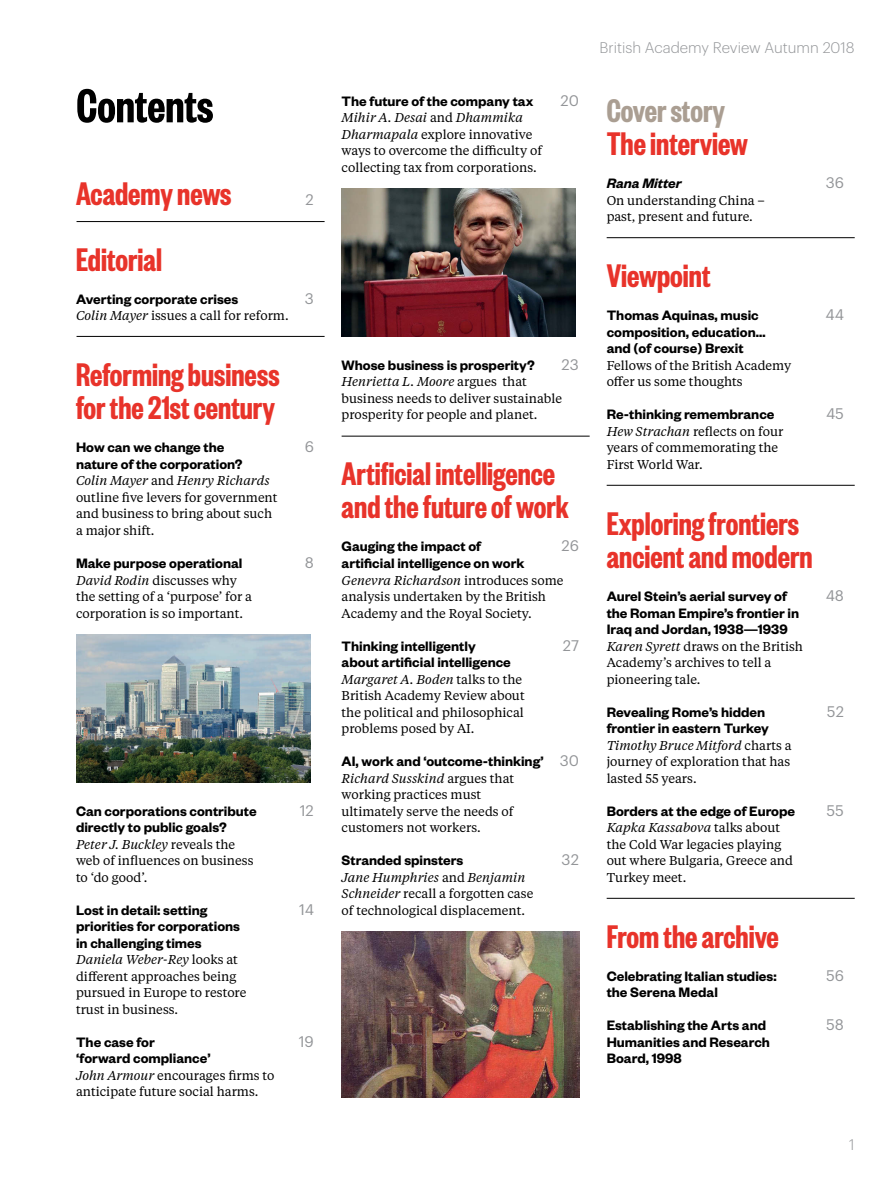
<style>
.page{position:relative;width:893px;height:1191px;background:#fff}
.page>*{position:absolute;margin:0;border:0;box-sizing:border-box;transform-origin:0 0}
.t1{font:600 condensed 52.5px "Founders Grotesk X";color:#000}
.t2{font:600 condensed 36px/33px "Founders Grotesk X";color:#e8332a}
.t3{font:600 condensed 36px "Founders Grotesk X";color:#aa9e92}
.t4{font:600 15px/16.5px "Founders Grotesk";color:#000}
.t5{font:15px "Graphik";color:#939598}
.t6{font:300 15px "Graphik";color:#939598}
.t7{font:italic 600 15px "Founders Grotesk";color:#000}
.t8{font:12.75px/16.5px "Tiempos Text";color:#000}
.s1{font-style:italic}
</style>
<div class="page">
<hr style="left:77px;top:221px;width:248px;height:1px;background:#000">
<hr style="left:607px;top:485px;width:248px;height:1px;background:#000">
<hr style="left:607px;top:898px;width:248px;height:1px;background:#000">
<img style="left:77px;top:634px;width:233px;height:148px">
<img style="left:342px;top:188px;width:233px;height:149px">
<img style="left:342px;top:931px;width:237px;height:166px">
<hr style="left:342px;top:436px;width:248px;height:1px;background:#000">
<hr style="left:607px;top:237px;width:248px;height:1px;background:#000">
<hr style="left:77px;top:336px;width:248px;height:1px;background:#000">
<h1 class="t1" style="left:77px;top:74px;width:138px">Contents</h1>
<h2 class="t2" style="left:76px;top:159px;width:157px;line-height:66px">Academy news<br>Editorial</h2>
<p class="t4" style="left:76px;top:290px;width:164px">Averting corporate crises</p>
<p class="t8" style="left:76px;top:307px;width:214px"><span class="s1">Colin Mayer</span> issues a call for reform.</p>
<h2 class="t2" style="left:76px;top:357px;width:205px">Reforming business for the 21st century</h2>
<p class="t4" style="left:76px;top:438px;width:168px">How can we change the nature of the corporation?</p>
<p class="t8" style="left:76px;top:472px;width:203px"><span class="s1">Colin Mayer</span> and <span class="s1">Henry Richards </span>outline five levers for government and business to bring about such a major shift.</p>
<p class="t4" style="left:76px;top:554px;width:168px">Make purpose operational</p>
<p class="t8" style="left:76px;top:571px;width:178px"><span class="s1">David Rodin</span> discusses why the setting of a ‘purpose’ for a corporation is so important.</p>
<p class="t5" style="left:306px;top:188px;width:10px">2</p>
<p class="t5" style="left:305px;top:287px;width:11px">3</p>
<p class="t5" style="left:305px;top:436px;width:11px">6</p>
<p class="t5" style="left:305px;top:551px;width:11px">8</p>
<p class="t4" style="left:76px;top:801px;width:182px">Can corporations contribute directly to public goals?</p>
<p class="t8" style="left:76px;top:835px;width:179px"><span class="s1">Peter J. Buckley</span> reveals the web of influences on business to ‘do good’.</p>
<p class="t4" style="left:76px;top:900px;width:166px">Lost in detail: setting priorities for corporations in challenging times</p>
<p class="t8" style="left:76px;top:950px;width:172px"><span class="s1">Daniela Weber-Rey</span> looks at different approaches being pursued in Europe to restore trust in business.</p>
<p class="t4" style="left:76px;top:1032px;width:136px">The case for ‘forward compliance’</p>
<p class="t8" style="left:76px;top:1066px;width:200px"><span class="s1">John Armour</span> encourages firms to anticipate future social harms.</p>
<p class="t5" style="left:300px;top:799px;width:16px">12</p>
<p class="t5" style="left:299px;top:898px;width:16px">14</p>
<p class="t5" style="left:299px;top:1030px;width:17px">19</p>
<p class="t4" style="left:342px;top:92px;width:193px">The future of the company tax</p>
<p class="t8" style="left:342px;top:109px;width:202px"><span class="s1">Mihir A. Desai</span> and <span class="s1">Dhammika<br>Dharmapala</span> explore innovative ways to overcome the difficulty of collecting tax from corporations.</p>
<p class="t5" style="left:561px;top:89px;width:20px">20</p>
<p class="t5" style="left:562px;top:353px;width:19px">23</p>
<p class="t4" style="left:342px;top:356px;width:195px">Whose business is prosperity?</p>
<p class="t8" style="left:342px;top:373px;width:222px"><span class="s1">Henrietta L. Moore</span> argues that business needs to deliver sustainable prosperity for people and planet.</p>
<h2 class="t2" style="left:342px;top:456px;width:229px">Artificial intelligence and the future of work</h2>
<p class="t4" style="left:342px;top:537px;width:184px">Gauging the impact of artificial intelligence on work</p>
<p class="t8" style="left:342px;top:571px;width:223px"><span class="s1">Genevra Richardson</span> introduces some analysis undertaken by the British<br>Academy and the Royal Society.</p>
<p class="t4" style="left:342px;top:636px;width:171px">Thinking intelligently about artificial intelligence</p>
<p class="t8" style="left:342px;top:670px;width:185px"><span class="s1">Margaret A. Boden</span> talks to the<br>British Academy Review about the political and philosophical problems posed by AI.</p>
<p class="t4" style="left:342px;top:752px;width:204px">AI, work and ‘outcome-thinking’</p>
<p class="t8" style="left:342px;top:769px;width:174px"><span class="s1">Richard Susskind</span> argues that working practices must ultimately serve the needs of customers not workers.</p>
<p class="t4" style="left:342px;top:851px;width:123px">Stranded spinsters</p>
<p class="t8" style="left:342px;top:868px;width:193px"><span class="s1">Jane Humphries</span> and <span class="s1">Benjamin<br>Schneider</span> recall a forgotten case of technological displacement.</p>
<p class="t5" style="left:562px;top:535px;width:19px">26</p>
<p class="t5" style="left:563px;top:634px;width:18px">27</p>
<p class="t5" style="left:560px;top:749px;width:21px">30</p>
<p class="t5" style="left:562px;top:848px;width:19px">32</p>
<p class="t6" style="left:599px;top:37px;width:257px">British Academy Review Autumn 2018</p>
<h2 class="t3" style="left:607px;top:89px;width:120px">Cover story</h2>
<h2 class="t2" style="left:607px;top:126px;width:143px">The interview</h2>
<p class="t7" style="left:607px;top:174px;width:76px">Rana Mitter</p>
<p class="t8" style="left:607px;top:191px;width:160px">On understanding China – past, present and future.</p>
<h2 class="t2" style="left:607px;top:258px;width:105px">Viewpoint</h2>
<p class="t4" style="left:607px;top:306px;width:160px">Thomas Aquinas, music composition, education… and (of course) Brexit</p>
<p class="t8" style="left:607px;top:356px;width:186px">Fellows of the British Academy offer us some thoughts</p>
<p class="t4" style="left:607px;top:405px;width:169px">Re-thinking remembrance</p>
<p class="t8" style="left:607px;top:422px;width:178px"><span class="s1">Hew Strachan</span> reflects on four years of commemorating the<br>First World War.</p>
<p class="t5" style="left:826px;top:172px;width:20px">36</p>
<p class="t5" style="left:826px;top:304px;width:20px">44</p>
<p class="t5" style="left:826px;top:403px;width:20px">45</p>
<h2 class="t2" style="left:607px;top:505px;width:207px">Exploring frontiers ancient and modern</h2>
<p class="t4" style="left:607px;top:587px;width:194px">Aurel Stein’s aerial survey of the Roman Empire’s frontier in<br>Iraq and Jordan, 1938—1939</p>
<p class="t8" style="left:607px;top:637px;width:198px"><span class="s1">Karen Syrett</span> draws on the British<br>Academy’s archives to tell a pioneering tale.</p>
<p class="t4" style="left:607px;top:702px;width:164px">Revealing Rome’s hidden frontier in eastern Turkey</p>
<p class="t8" style="left:607px;top:736px;width:186px;text-align:justify"><span class="s1">Timothy Bruce Mitford</span> charts a journey of exploration that has lasted 55 years.</p>
<p class="t4" style="left:607px;top:801px;width:190px">Borders at the edge of Europe</p>
<p class="t8" style="left:607px;top:818px;width:188px"><span class="s1">Kapka Kassabova</span> talks about the Cold War legacies playing out where Bulgaria, Greece and<br>Turkey meet.</p>
<p class="t5" style="left:826px;top:584px;width:20px">48</p>
<p class="t5" style="left:827px;top:700px;width:19px">52</p>
<p class="t5" style="left:827px;top:799px;width:19px">55</p>
<h2 class="t2" style="left:607px;top:918px;width:174px">From the archive</h2>
<p class="t4" style="left:607px;top:966px;width:172px">Celebrating Italian studies: the Serena Medal</p>
<p class="t4" style="left:607px;top:1016px;width:165px">Establishing the Arts and<br>Humanities and Research<br>Board, 1998</p>
<p class="t5" style="left:826px;top:964px;width:19px">56</p>
<p class="t5" style="left:826px;top:1013px;width:19px">58</p>
<p class="t6" style="left:849px;top:1133px;width:7px">1</p>
</div>
